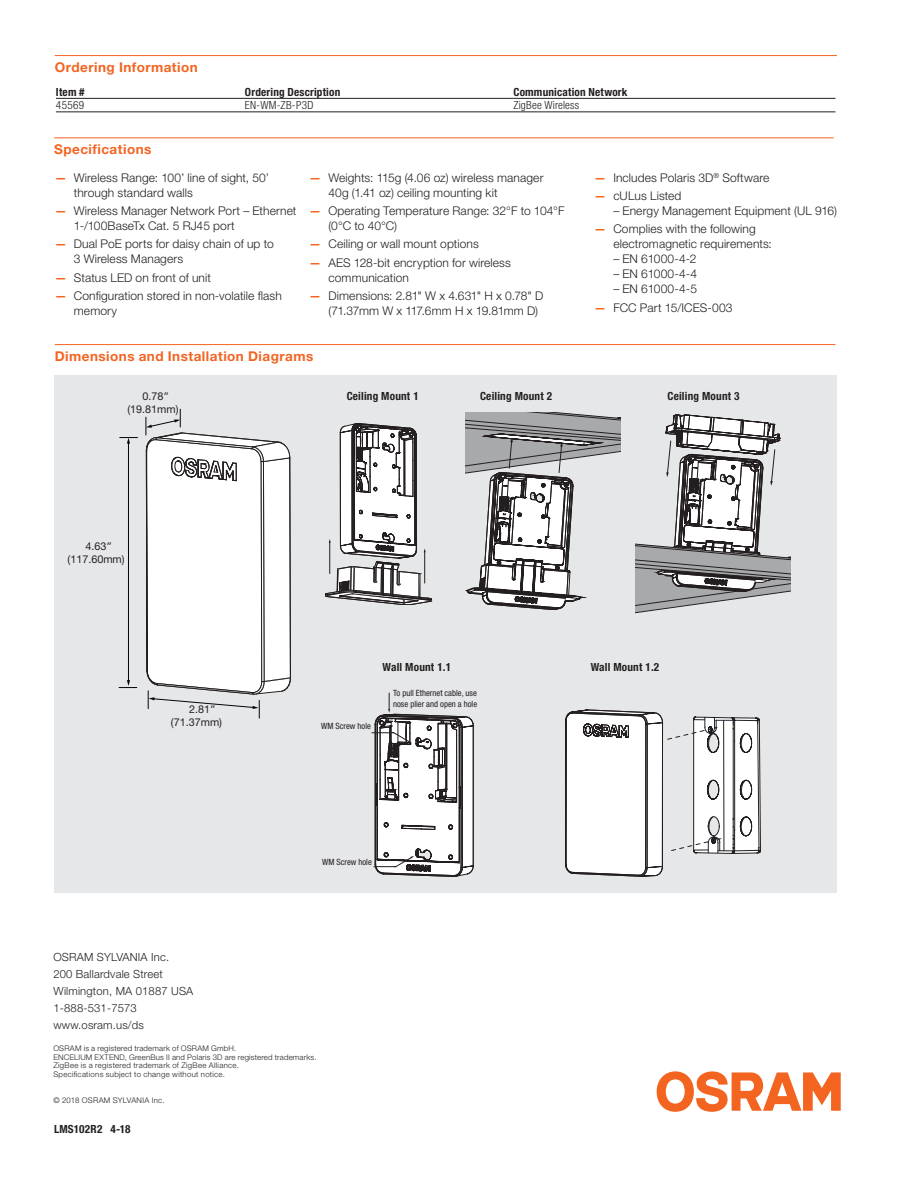
<style>
.page{position:relative;width:918px;height:1188px;background:#fff}
.page>*{position:absolute;margin:0;border:0;box-sizing:border-box;transform-origin:0 0}
.Letter_Tablehead_9_o{font:700 13.5px "Helvetica Neue LT Pro";letter-spacing:.035em;color:#f36421}
.t1{font:300 12px/15px "Helvetica Neue LT Pro";letter-spacing:.01em;color:#231f20}
.Letter_Adress_7_5{font:300 11.25px/17px "Helvetica Neue LT Pro";letter-spacing:.015em;color:#231f20}
.Caption_head_7_5_10{font:700 condensed 11.25px "Helvetica Neue LT Pro";letter-spacing:.015em;color:#231f20}
.Letter_Tablehead_7_5{font:700 condensed 11.25px "Helvetica Neue LT Pro";letter-spacing:.015em;color:#231f20}
.Letter_Tables_7_5_Ba{font:300 condensed 11.25px "Helvetica Neue LT Pro";letter-spacing:.025em;color:#231f20}
.CODE{font:700 condensed 11.25px "Helvetica Neue LT Pro";letter-spacing:.02em;color:#231f20}
.t2{font:10.8px/13px "Helvetica Neue LT Pro";color:#231f20;text-align:center}
.t3{font:condensed 8.55px/10.4px "Helvetica Neue LT Pro";color:#231f20}
.Letter_Footnote_5_2{font:300 7.8px/8.6px "Helvetica Neue LT Pro";letter-spacing:.03em;color:#231f20}
.s1{font-weight:700;color:#f36421}
.s2{font-family:"Avenir"}
</style>
<div class="page">
<hr style="left:56px;top:98px;width:779px;height:1px;background:#231f20">
<hr style="left:56px;top:112px;width:779px;height:1px;background:#231f20">
<hr style="left:55px;top:55px;width:782px;height:1px;background:#f36421">
<hr style="left:54px;top:137px;width:780px;height:1px;background:#f36421">
<div style="left:55px;top:375px;width:782px;height:518px;background:#e6e7e9"></div>
<hr style="left:55px;top:344px;width:780px;height:1px;background:#f36421">
<hr style="left:128px;top:442px;width:1px;height:239px;background:#050504">
<svg style="left:120px;top:437px;width:18px;height:7px"></svg>
<svg style="left:119px;top:680px;width:18px;height:8px"></svg>
<svg style="left:146px;top:409px;width:145px;height:309px"></svg>
<svg style="left:325px;top:423px;width:107px;height:182px"></svg>
<svg style="left:465px;top:412px;width:155px;height:198px"></svg>
<svg style="left:635px;top:415px;width:155px;height:199px"></svg>
<svg style="left:371px;top:693px;width:103px;height:184px"></svg>
<svg style="left:565px;top:710px;width:196px;height:167px"></svg>
<svg style="left:657px;top:1071px;width:184px;height:41px"></svg>
<p class="Letter_Tablehead_9_o" style="left:55px;top:59px;width:145px">Ordering Information</p>
<p class="Letter_Tablehead_7_5" style="left:56px;top:85px;width:30px">Item #</p>
<p class="Letter_Tablehead_7_5" style="left:245px;top:85px;width:97px">Ordering Description</p>
<p class="Letter_Tablehead_7_5" style="left:513px;top:85px;width:116px">Communication Network</p>
<p class="Letter_Tables_7_5_Ba" style="left:56px;top:99px;width:30px">45569</p>
<p class="Letter_Tables_7_5_Ba" style="left:245px;top:99px;width:70px">EN-WM-ZB-P3D</p>
<p class="Letter_Tables_7_5_Ba" style="left:513px;top:99px;width:67px">ZigBee Wireless</p>
<p class="Letter_Tablehead_9_o" style="left:54px;top:141px;width:99px">Specifications</p>
<p class="t1" style="left:74px;top:170px;width:197px;text-indent:-19px"><span class="s1">—</span> Wireless Range: 100’ line of sight, 50’ through standard walls</p>
<p class="t1" style="left:74px;top:203px;width:224px;text-indent:-19px"><span class="s1">—</span> Wireless Manager Network Port – Ethernet<br>1-/100BaseTx Cat. 5 RJ45 port</p>
<p class="t1" style="left:74px;top:236px;width:201px;text-indent:-19px"><span class="s1">—</span> Dual PoE ports for daisy chain of up to<br>3 Wireless Managers</p>
<p class="t1" style="left:55px;top:270px;width:158px"><span class="s1">—</span> Status LED on front of unit</p>
<p class="t1" style="left:74px;top:288px;width:210px;text-indent:-19px"><span class="s1">—</span> Configuration stored in non-volatile flash memory</p>
<p class="t1" style="left:328px;top:170px;width:217px;text-indent:-19px"><span class="s1">—</span> Weights: 115g (4.06 oz) wireless manager<br>40g (1.41 oz) ceiling mounting kit</p>
<p class="t1" style="left:328px;top:203px;width:238px;text-indent:-19px"><span class="s1">—</span> Operating Temperature Range: 32°F to 104°F (0°C to 40°C)</p>
<p class="t1" style="left:309px;top:236px;width:171px"><span class="s1">—</span> Ceiling or wall mount options</p>
<p class="t1" style="left:328px;top:255px;width:184px;text-indent:-19px"><span class="s1">—</span> AES 128-bit encryption for wireless communication</p>
<p class="t1" style="left:328px;top:288px;width:216px;text-indent:-19px"><span class="s1">—</span> Dimensions: 2.81" W x 4.631" H x 0.78" D (71.37mm W x 117.6mm H x 19.81mm D)</p>
<p class="Letter_Tablehead_9_o" style="left:55px;top:348px;width:260px">Dimensions and Installation Diagrams</p>
<p class="t1" style="left:594px;top:170px;width:177px"><span class="s1">—</span> Includes Polaris 3D<sup>®</sup> Software</p>
<p class="t1" style="left:594px;top:188px;width:89px"><span class="s1">—</span> cULus Listed</p>
<p class="t1" style="left:613px;top:203px;width:225px">– Energy Management Equipment (UL 916)</p>
<p class="t1" style="left:613px;top:221px;width:160px;text-indent:-19px"><span class="s1">—</span> Complies with the following electromagnetic requirements:</p>
<p class="t1" style="left:613px;top:251px;width:85px">– EN 61000-4-2</p>
<p class="t1" style="left:613px;top:266px;width:85px">– EN 61000-4-4</p>
<p class="t1" style="left:613px;top:281px;width:85px">– EN 61000-4-5</p>
<p class="t1" style="left:594px;top:300px;width:140px"><span class="s1">—</span> FCC Part 15/ICES-003</p>
<p class="t2" style="left:127px;top:390px;width:53px">0.78<span class="s2">” </span>(19.81mm)</p>
<p class="Caption_head_7_5_10" style="left:347px;top:389px;width:74px">Ceiling Mount 1</p>
<p class="Caption_head_7_5_10" style="left:480px;top:389px;width:74px">Ceiling Mount 2</p>
<p class="Caption_head_7_5_10" style="left:668px;top:389px;width:74px">Ceiling Mount 3</p>
<p class="t2" style="left:68px;top:540px;width:59px">4.63<span class="s2">” </span>(117.60mm)</p>
<p class="t2" style="left:171px;top:703px;width:53px;text-align:left;text-indent:18px">2.81<span class="s2">” </span>(71.37mm)</p>
<p class="t3" style="left:321px;top:721px;width:51px">WM Screw hole</p>
<p class="Caption_head_7_5_10" style="left:383px;top:660px;width:70px">Wall Mount 1.1</p>
<p class="Caption_head_7_5_10" style="left:591px;top:660px;width:70px">Wall Mount 1.2</p>
<p class="t3" style="left:393px;top:688px;width:86px">To pull Ethernet cable, use nose plier and open a hole</p>
<p class="t3" style="left:322px;top:857px;width:51px">WM Screw hole</p>
<p class="Letter_Adress_7_5" style="left:53px;top:948px;width:117px">OSRAM SYLVANIA Inc.<br>200 Ballardvale Street</p>
<p class="Letter_Adress_7_5" style="left:53px;top:983px;width:142px">Wilmington, MA 01887 USA</p>
<p class="Letter_Adress_7_5" style="left:53px;top:1000px;width:85px">1-888-531-7573</p>
<p class="Letter_Adress_7_5" style="left:53px;top:1017px;width:92px">www.osram.us/ds</p>
<p class="Letter_Footnote_5_2" style="left:53px;top:1044px;width:265px">OSRAM is a registered trademark of OSRAM GmbH.<br>ENCELIUM EXTEND, GreenBus II and Polaris 3D are registered trademarks.<br>ZigBee is a registered trademark of ZigBee Alliance.<br>Specifications subject to change without notice.</p>
<p class="Letter_Footnote_5_2" style="left:53px;top:1096px;width:113px">© 2018 OSRAM SYLVANIA Inc.</p>
<p class="CODE" style="left:54px;top:1123px;width:78px">LMS102R2 4-18</p>
</div>
